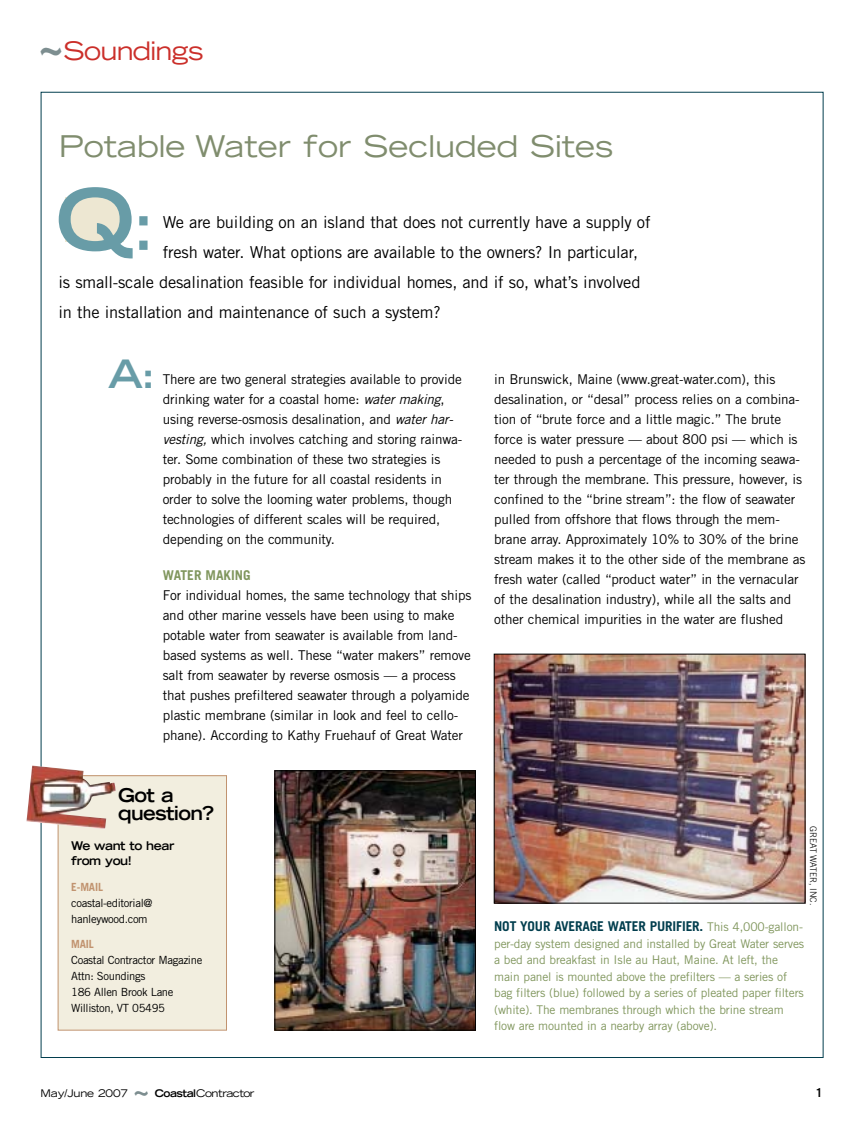
<style>
.page{position:relative;width:864px;height:1134px;background:#fff}
.page>*{position:absolute;margin:0;border:0;box-sizing:border-box;transform-origin:0 0}
.t1{font:700 expanded 84.15px "Trade Gothic LH";color:#689ca7}
.t2{font:700 expanded 39.15px "Trade Gothic LH";color:#689ca7}
.t3{font:expanded 30px "Trade Gothic LH";color:#808d6e}
.t4{font:700 expanded 28.5px "Trade Gothic LH";color:#7d8e90}
.t5{font:expanded 25.5px "Trade Gothic LH";letter-spacing:-.03em;color:#cb2f2a}
.t6{font:700 expanded 19.05px/18.6px "Trade Gothic LH";letter-spacing:-.035em;color:#000}
.t7{font:16.5px "Trade Gothic";letter-spacing:-.01em;color:#000}
.t8{font:13.5px/20px "Trade Gothic";letter-spacing:-.01em;color:#000}
.t9{font:700 13.5px "Trade Gothic";letter-spacing:-.01em;color:#023e4e}
.t10{font:700 13.5px "Trade Gothic";color:#80965d}
.t11{font:12px/16.5px "Trade Gothic";letter-spacing:-.01em;color:#80965d}
.t12{font:700 expanded 12px/15px "Trade Gothic LH";letter-spacing:-.035em;color:#000}
.t13{font:11.25px/16px "Trade Gothic";letter-spacing:-.03em;color:#000}
.t14{font:700 11.25px "Trade Gothic";letter-spacing:-.01em;color:#c1936f}
.t15{font:expanded 10.5px "Trade Gothic LH";letter-spacing:-.05em;color:#000}
.t16{font:expanded 10.5px "Trade Gothic LH";letter-spacing:-.01em;color:#000}
.t17{font:300 9px "Trade Gothic";color:#000}
.s1{font-family:"Trade Gothic";font-weight:700;font-stretch:normal;font-size:42px;color:#7d8e90}
.s2{font-family:"Trade Gothic";font-weight:400;font-stretch:normal}
.s3{font-family:"Trade Gothic";font-stretch:normal}
.s4{font-style:italic}
.s5{font-weight:400;font-size:12px;color:#80965d}
.s6{font-weight:700}
</style>
<div class="page">
<div style="left:65px;top:197px;width:59px;height:45px;background:#ede7d2"></div>
<div style="left:58px;top:776px;width:169px;height:254px;background:#f2eedf"></div>
<div style="left:58px;top:775px;width:169px;height:256px;border:1px solid #c1936f"></div>
<img style="left:27px;top:766px;width:89px;height:63px">
<img style="left:496px;top:656px;width:307px;height:246px">
<div style="left:494px;top:654px;width:311px;height:250px;border:1px solid #000"></div>
<img style="left:276px;top:772px;width:198px;height:257px">
<div style="left:274px;top:770px;width:202px;height:261px;border:1px solid #000"></div>
<h3 class="t5" style="left:38px;top:41px;width:167px"><span class="s1">~</span>Soundings</h3>
<h3 class="t3" style="left:59px;top:135px;width:556px">Potable Water for Secluded Sites</h3>
<h1 class="t1" style="left:55px;top:189px;width:102px">Q<span class="s2">:</span></h1>
<p class="t7" style="left:163px;top:216px;width:489px">We are building on an island that does not currently have a supply of</p>
<p class="t7" style="left:163px;top:246px;width:477px">fresh water. What options are available to the owners? In particular,</p>
<p class="t7" style="left:59px;top:276px;width:583px">is small-scale desalination feasible for individual homes, and if so, what’s involved</p>
<p class="t7" style="left:59px;top:306px;width:384px">in the installation and maintenance of such a system?</p>
<h2 class="t2" style="left:108px;top:359px;width:47px">A<span class="s3">:</span></h2>
<p class="t8" style="left:163px;top:371px;width:301px">There are two general strategies available to provide drinking water for a coastal home: <span class="s4">water making</span>, using reverse-osmosis desalination, and <span class="s4">water har&shy;vesting,</span> which involves catching and storing rainwa&shy;ter. Some combination of these two strategies is probably in the future for all coastal residents in order to solve the looming water problems, though technologies of different scales will be required, depending on the community.</p>
<p class="t10" style="left:163px;top:570px;width:89px">WATER MAKING</p>
<p class="t8" style="left:163px;top:586px;width:310px">For individual homes, the same technology that ships and other marine vessels have been using to make potable water from seawater is available from land&shy;based systems as well. These “water makers” remove salt from seawater by reverse osmosis — a process that pushes prefiltered seawater through a polyamide plastic membrane (similar in look and feel to cello&shy;phane). According to Kathy Fruehauf of Great Water</p>
<h3 class="t6" style="left:118px;top:787px;width:97px">Got a question?</h3>
<p class="t12" style="left:71px;top:839px;width:105px">We want to hear from you!</p>
<p class="t14" style="left:71px;top:883px;width:33px">E-MAIL</p>
<p class="t13" style="left:71px;top:896px;width:83px">coastal-editorial@ hanleywood.com</p>
<p class="t14" style="left:71px;top:940px;width:24px">MAIL</p>
<p class="t13" style="left:71px;top:953px;width:133px">Coastal Contractor Magazine<br>Attn: Soundings<br>186 Allen Brook Lane<br>Williston, VT 05495</p>
<p class="t8" style="left:494px;top:371px;width:313px">in Brunswick, Maine (www.great-water.com), this desalination, or “desal” process relies on a combina&shy;tion of “brute force and a little magic.” The brute force is water pressure — about 800 psi — which is needed to push a percentage of the incoming seawa&shy;ter through the membrane. This pressure, however, is confined to the “brine stream”: the flow of seawater pulled from offshore that flows through the mem&shy;brane array. Approximately 10% to 30% of the brine stream makes it to the other side of the membrane as fresh water (called “product water” in the vernacular of the desalination industry), while all the salts and other chemical impurities in the water are flushed</p>
<p class="t17" style="left:817px;top:826px;width:81px;rotate:90deg">GREAT WATER, INC.</p>
<p class="t9" style="left:494px;top:922px;width:310px">NOT YOUR AVERAGE WATER PURIFIER. <span class="s5">This 4,000-gallon-</span></p>
<p class="t11" style="left:494px;top:936px;width:312px">per-day system designed and installed by Great Water serves a bed and breakfast in Isle au Haut, Maine. At left, the main panel is mounted above the prefilters — a series of bag filters (blue) followed by a series of pleated paper filters (white). The membranes through which the brine stream flow are mounted in a nearby array (above).</p>
<p class="t16" style="left:40px;top:1089px;width:89px">May/June 2007</p>
<h3 class="t4" style="left:133px;top:1081px;width:19px">~</h3>
<p class="t15" style="left:155px;top:1089px;width:101px"><span class="s6">Coastal</span>Contractor</p>
<p class="t12" style="left:815px;top:1086px;width:10px">1</p>
</div>
